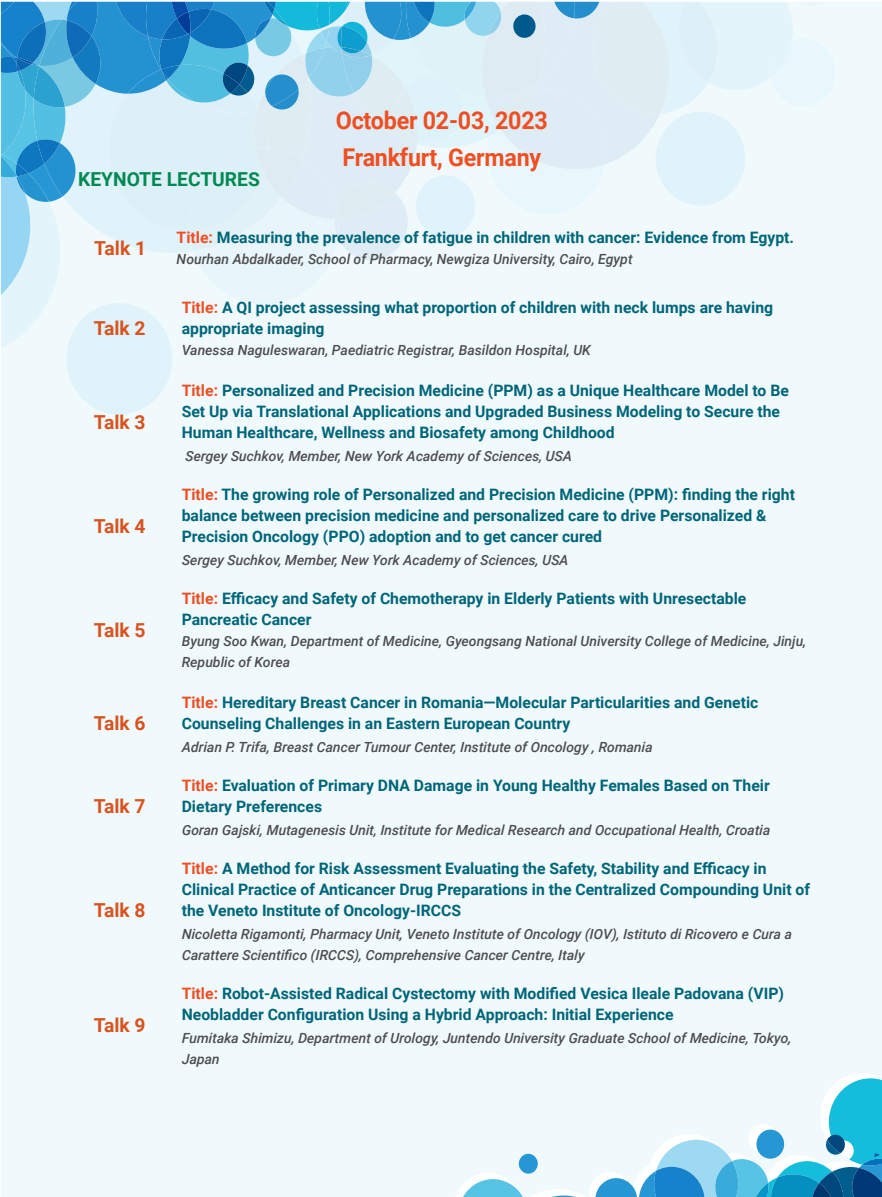
<style>
.page{position:relative;width:882px;height:1197px;background:#fff}
.page>*{position:absolute;margin:0;border:0;box-sizing:border-box;transform-origin:0 0}
.t1{font:700 24.5px/37.1px "Roboto";letter-spacing:-.01em;color:#f04e23;scale:.95 1}
.t2{font:700 19.25px "Roboto";color:#d9521f}
.t3{font:700 19.25px "Roboto";color:#008952}
.t4{font:700 15.75px/21px "Roboto";color:#006579}
.t5{font:italic 500 14px/21px "Roboto";color:#4d4d4f}
.s1{color:#f04e23}
</style>
<div class="page">
<div style="left:1px;top:2px;width:881px;height:1195px;background:#f0fafc"></div>
<svg style="left:1px;top:2px;width:837px;height:412px"></svg>
<svg style="left:460px;top:1078px;width:422px;height:119px"></svg>
<p class="t3" style="left:78px;top:166px;width:183px">KEYNOTE LECTURES</p>
<h1 class="t1" style="left:336px;top:100px;width:225px">October 02-03, 2023<br>Frankfurt, Germany</h1>
<p class="t2" style="left:94px;top:235px;width:53px">Talk 1</p>
<p class="t2" style="left:94px;top:315px;width:53px">Talk 2</p>
<p class="t2" style="left:94px;top:409px;width:53px">Talk 3</p>
<p class="t2" style="left:94px;top:513px;width:53px">Talk 4</p>
<p class="t2" style="left:94px;top:617px;width:53px">Talk 5</p>
<p class="t2" style="left:94px;top:710px;width:53px">Talk 6</p>
<p class="t2" style="left:94px;top:793px;width:53px">Talk 7</p>
<p class="t2" style="left:94px;top:897px;width:53px">Talk 8</p>
<p class="t2" style="left:94px;top:1012px;width:53px">Talk 9</p>
<p class="t4" style="left:177px;top:226px;width:619px"><span class="s1">Title:</span> Measuring the prevalence of fatigue in children with cancer: Evidence from Egypt.</p>
<p class="t5" style="left:177px;top:248px;width:457px">Nourhan Abdalkader, School of Pharmacy, Newgiza University, Cairo, Egypt</p>
<p class="t4" style="left:182px;top:296px;width:593px"><span class="s1">Title:</span> A QI project assessing what proportion of children with neck lumps are having appropriate imaging</p>
<p class="t5" style="left:182px;top:339px;width:411px">Vanessa Naguleswaran, Paediatric Registrar, Basildon Hospital, UK</p>
<p class="t4" style="left:182px;top:380px;width:609px"><span class="s1">Title:</span> Personalized and Precision Medicine (PPM) as a Unique Healthcare Model to Be<br>Set Up via Translational Applications and Upgraded Business Modeling to Secure the<br>Human Healthcare, Wellness and Biosafety among Childhood</p>
<p class="t5" style="left:185px;top:445px;width:388px">Sergey Suchkov, Member, New York Academy of Sciences, USA</p>
<p class="t4" style="left:182px;top:483px;width:615px"><span class="s1">Title:</span> The growing role of Personalized and Precision Medicine (PPM): finding the right balance between precision medicine and personalized care to drive Personalized &amp;<br>Precision Oncology (PPO) adoption and to get cancer cured</p>
<p class="t5" style="left:182px;top:549px;width:388px">Sergey Suchkov, Member, New York Academy of Sciences, USA</p>
<p class="t4" style="left:182px;top:587px;width:566px"><span class="s1">Title:</span> Efficacy and Safety of Chemotherapy in Elderly Patients with Unresectable<br>Pancreatic Cancer</p>
<p class="t5" style="left:182px;top:630px;width:626px">Byung Soo Kwan, Department of Medicine, Gyeongsang National University College of Medicine, Jinju,<br>Republic of Korea</p>
<p class="t4" style="left:182px;top:691px;width:578px"><span class="s1">Title:</span> Hereditary Breast Cancer in Romania—Molecular Particularities and Genetic<br>Counseling Challenges in an Eastern European Country</p>
<p class="t5" style="left:182px;top:736px;width:473px">Adrian P. Trifa, Breast Cancer Tumour Center, Institute of Oncology , Romania</p>
<p class="t4" style="left:182px;top:774px;width:590px"><span class="s1">Title:</span> Evaluation of Primary DNA Damage in Young Healthy Females Based on Their<br>Dietary Preferences</p>
<p class="t5" style="left:182px;top:819px;width:591px">Goran Gajski, Mutagenesis Unit, Institute for Medical Research and Occupational Health, Croatia</p>
<p class="t4" style="left:182px;top:857px;width:630px"><span class="s1">Title:</span> A Method for Risk Assessment Evaluating the Safety, Stability and Efficacy in<br>Clinical Practice of Anticancer Drug Preparations in the Centralized Compounding Unit of the Veneto Institute of Oncology-IRCCS</p>
<p class="t5" style="left:182px;top:923px;width:613px">Nicoletta Rigamonti, Pharmacy Unit, Veneto Institute of Oncology (IOV), Istituto di Ricovero e Cura a<br>Carattere Scientifico (IRCCS), Comprehensive Cancer Centre, Italy</p>
<p class="t4" style="left:182px;top:982px;width:604px"><span class="s1">Title:</span> Robot-Assisted Radical Cystectomy with Modified Vesica Ileale Padovana (VIP)<br>Neobladder Configuration Using a Hybrid Approach: Initial Experience</p>
<p class="t5" style="left:182px;top:1027px;width:611px">Fumitaka Shimizu, Department of Urology, Juntendo University Graduate School of Medicine, Tokyo,<br>Japan</p>
</div>
